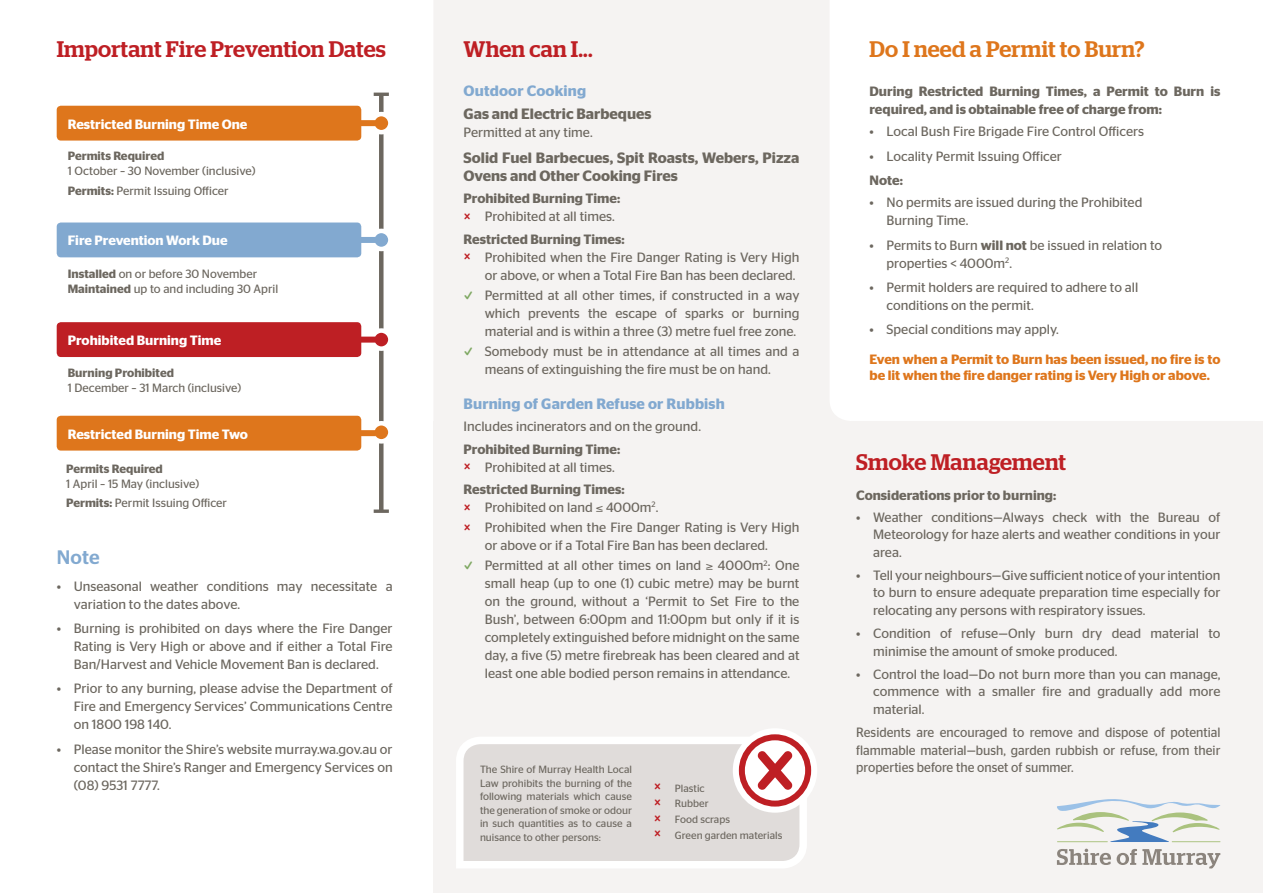
<style>
.page{position:relative;width:1263px;height:893px;background:#fff}
.page>*{position:absolute;margin:0;border:0;box-sizing:border-box;transform-origin:0 0}
.t1{font:500 22.5px "Stag";letter-spacing:.01em;color:#be1f24}
.t2{font:500 22.5px "Stag";letter-spacing:.01em;color:#de761c}
.t3{font:500 19.5px "Stag Sans";color:#82a9d0}
.t4{font:600 15px/18px "Stag Sans";color:#6c675f}
.t5{font:600 15px "Stag Sans";letter-spacing:.01em;color:#82a9d0}
.t6{font:13.5px/18px "Stag Sans";color:#6c675f;text-align:justify}
.t7{font:600 13.5px/18px "Stag Sans";color:#6c675f}
.t8{font:13.5px/17.2px "Stag Sans";color:#6c675f;text-align:justify;scale:.95 1}
.t9{font:600 13.5px/16.5px "Stag Sans";color:#de761c}
.t10{font:600 13.5px "Stag Sans";color:#fff}
.t11{font:12px/19.2px "Stag Sans";color:#6c675f}
.t12{font:600 12px "Stag Sans";color:#6c675f}
.t13{font:10.5px/13.5px "Stag Sans";color:#6c675f;text-align:justify}
.s1{font-weight:600}
.s2{font-family:"Entypo";font-weight:400;font-size:22.5px;color:#be1f24}
.s3{font-weight:400}
.s4{font-family:"Entypo";font-size:22.5px;color:#be1f24}
.s5{font-family:"Entypo";font-size:22.5px;color:#7fa863}
</style>
<div class="page">
<div style="left:434px;top:0;width:411px;height:421px;background:#f5f3f2"></div>
<div style="left:433px;top:421px;width:830px;height:472px;background:#f5f3f2"></div>
<div style="left:57px;top:106px;width:304px;height:35px;background:#de761c;border-radius:4px"></div>
<div style="left:57px;top:416px;width:304px;height:35px;background:#de761c;border-radius:4px"></div>
<div style="left:57px;top:222px;width:304px;height:35px;background:#82a9d0;border-radius:4px"></div>
<div style="left:57px;top:322px;width:304px;height:35px;background:#be1f24;border-radius:4px"></div>
<svg style="left:456px;top:737px;width:352px;height:131px"></svg>
<div style="left:733px;top:728px;width:84px;height:85px;border:8px solid #fff;border-radius:50%"></div>
<div style="left:739px;top:734px;width:72px;height:73px;border:6px solid #be1f24;border-radius:50%"></div>
<svg style="left:460px;top:740px;width:343px;height:125px;background:#e3d9d8"></svg>
<hr style="left:379px;top:94px;width:4px;height:417px;background:#6c675f">
<hr style="left:374px;top:93px;width:15px;height:3px;background:#6c675f">
<svg style="left:374px;top:509px;width:15px;height:4px"></svg>
<svg style="left:372px;top:114px;width:18px;height:18px"></svg>
<div style="left:370px;top:112px;width:23px;height:22px;border:4px solid #fff;border-radius:50%"></div>
<svg style="left:372px;top:231px;width:18px;height:18px"></svg>
<div style="left:370px;top:229px;width:23px;height:22px;border:4px solid #fff;border-radius:50%"></div>
<svg style="left:372px;top:331px;width:18px;height:18px"></svg>
<div style="left:370px;top:328px;width:23px;height:23px;border:4px solid #fff;border-radius:50%"></div>
<svg style="left:372px;top:423px;width:18px;height:18px"></svg>
<div style="left:370px;top:421px;width:23px;height:23px;border:4px solid #fff;border-radius:50%"></div>
<div style="left:356px;top:120px;width:20px;height:6px;background:#de761c"></div>
<div style="left:356px;top:430px;width:20px;height:6px;background:#de761c"></div>
<div style="left:356px;top:237px;width:20px;height:6px;background:#82a9d0"></div>
<div style="left:356px;top:337px;width:20px;height:6px;background:#be1f24"></div>
<svg style="left:1057px;top:849px;width:54px;height:16px"></svg>
<svg style="left:1117px;top:849px;width:103px;height:19px"></svg>
<svg style="left:1057px;top:799px;width:163px;height:43px"></svg>
<h1 class="t1" style="left:57px;top:36px;width:330px">Important Fire Prevention Dates</h1>
<h1 class="t1" style="left:463px;top:36px;width:131px">When can I...</h1>
<h1 class="t2" style="left:869px;top:36px;width:276px">Do I need a Permit to Burn?</h1>
<p class="t10" style="left:68px;top:116px;width:181px">Restricted Burning Time One</p>
<p class="t12" style="left:68px;top:149px;width:98px">Permits Required</p>
<p class="t11" style="left:68px;top:162px;width:189px">1 October – 30 November (inclusive)<br><span class="s1">Permits:</span> Permit Issuing Officer</p>
<p class="t10" style="left:68px;top:233px;width:161px">Fire Prevention Work Due</p>
<p class="t11" style="left:68px;top:266px;width:212px;line-height:15px"><span class="s1">Installed</span> on or before 30 November<br><span class="s1">Maintained</span> up to and including 30 April</p>
<p class="t10" style="left:68px;top:332px;width:155px">Prohibited Burning Time</p>
<p class="t12" style="left:68px;top:366px;width:108px">Burning Prohibited</p>
<p class="t11" style="left:68px;top:379px;width:175px">1 December – 31 March (inclusive)</p>
<p class="t10" style="left:68px;top:426px;width:182px">Restricted Burning Time Two</p>
<p class="t12" style="left:66px;top:462px;width:98px">Permits Required</p>
<p class="t11" style="left:66px;top:474px;width:162px">1 April – 15 May (inclusive)<br><span class="s1">Permits:</span> Permit Issuing Officer</p>
<h2 class="t3" style="left:57px;top:546px;width:45px">Note</h2>
<p class="t6" style="left:74px;top:577px;width:320px;text-indent:-17px">• Unseasonal weather conditions may necessitate a variation to the dates above.</p>
<p class="t6" style="left:74px;top:619px;width:320px;text-indent:-17px">• Burning is prohibited on days where the Fire Danger Rating is Very High or above and if either a Total Fire Ban/Harvest and Vehicle Movement Ban is declared.</p>
<p class="t6" style="left:74px;top:680px;width:320px;text-indent:-17px">• Prior to any burning, please advise the Department of Fire and Emergency Services’ Communications Centre on 1800 198 140.</p>
<p class="t6" style="left:74px;top:740px;width:320px;text-indent:-17px">• Please monitor the Shire’s website murray.wa.gov.au or contact the Shire’s Ranger and Emergency Services on (08) 9531 7777.</p>
<p class="t5" style="left:463px;top:82px;width:124px">Outdoor Cooking</p>
<p class="t4" style="left:463px;top:104px;width:190px">Gas and Electric Barbeques</p>
<p class="t6" style="left:463px;top:123px;width:131px">Permitted at any time.</p>
<p class="t4" style="left:463px;top:149px;width:337px">Solid Fuel Barbecues, Spit Roasts, Webers, Pizza<br>Ovens and Other Cooking Fires</p>
<p class="t7" style="left:463px;top:190px;width:158px">Prohibited Burning Time:<br><span class="s2">X</span> <span class="s3">Prohibited at all times.</span></p>
<p class="t7" style="left:463px;top:230px;width:163px">Restricted Burning Times:</p>
<p class="t6" style="left:463px;top:248px;width:337px"><span class="s4">X</span> Prohibited when the Fire Danger Rating is Very High</p>
<p class="t6" style="left:485px;top:266px;width:312px">or above, or when a Total Fire Ban has been declared.</p>
<p class="t6" style="left:485px;top:286px;width:316px;text-indent:-21px"><span class="s5">W</span> Permitted at all other times, if constructed in a way which prevents the escape of sparks or burning material and is within a three (3) metre fuel free zone.</p>
<p class="t6" style="left:463px;top:342px;width:337px;text-align:center"><span class="s5">W</span> Somebody must be in attendance at all times and a means of extinguishing the fire must be on hand.</p>
<p class="t5" style="left:463px;top:395px;width:263px">Burning of Garden Refuse or Rubbish</p>
<p class="t6" style="left:463px;top:418px;width:239px">Includes incinerators and on the ground.</p>
<p class="t7" style="left:463px;top:440px;width:158px">Prohibited Burning Time:<br><span class="s2">X</span> <span class="s3">Prohibited at all times.</span></p>
<p class="t7" style="left:463px;top:480px;width:196px">Restricted Burning Times:<br><span class="s2">X</span> <span class="s3">Prohibited on land</span> ≤ <span class="s3">4000m</span><sup>2</sup><span class="s3">.</span></p>
<p class="t6" style="left:485px;top:518px;width:316px;text-indent:-21px"><span class="s4">X</span> Prohibited when the Fire Danger Rating is Very High or above or if a Total Fire Ban has been declared.</p>
<p class="t6" style="left:485px;top:556px;width:316px;text-indent:-21px"><span class="s5">W</span> Permitted at all other times on land ≥ 4000m<sup>2</sup>: One small heap (up to one (1) cubic metre) may be burnt on the ground, without a ‘Permit to Set Fire to the Bush’, between 6:00pm and 11:00pm but only if it is completely extinguished before midnight on the same day, a five (5) metre firebreak has been cleared and at least one able bodied person remains in attendance.</p>
<p class="t13" style="left:480px;top:762px;width:154px">The Shire of Murray Health Local Law prohibits the burning of the following materials which cause the generation of smoke or odour in such quantities as to cause a nuisance to other persons:</p>
<p class="t13" style="left:654px;top:780px;width:130px;line-height:15.6px;text-align:left"><span class="s4">X</span> Plastic<br><span class="s4">X</span> Rubber<br><span class="s4">X</span> Food scraps<br><span class="s4">X</span> Green garden materials</p>
<p class="t7" style="left:869px;top:82px;width:352px">During Restricted Burning Times, a Permit to Burn is required, and is obtainable free of charge from:</p>
<p class="t6" style="left:869px;top:122px;width:276px">• Local Bush Fire Brigade Fire Control Officers</p>
<p class="t6" style="left:869px;top:147px;width:194px">• Locality Permit Issuing Officer</p>
<p class="t7" style="left:869px;top:171px;width:35px">Note:</p>
<p class="t6" style="left:886px;top:193px;width:257px;text-indent:-17px">• No permits are issued during the Prohibited<br>Burning Time.</p>
<p class="t6" style="left:886px;top:236px;width:277px;text-indent:-17px">• Permits to Burn <span class="s1">will not</span> be issued in relation to properties &lt; 4000m<sup>2</sup>.</p>
<p class="t6" style="left:886px;top:278px;width:253px;text-indent:-17px">• Permit holders are required to adhere to all conditions on the permit.</p>
<p class="t6" style="left:869px;top:321px;width:191px">• Special conditions may apply.</p>
<p class="t9" style="left:869px;top:351px;width:352px">Even when a Permit to Burn has been issued, no fire is to be lit when the fire danger rating is Very High or above.</p>
<h1 class="t1" style="left:856px;top:448px;width:211px">Smoke Management</h1>
<p class="t7" style="left:856px;top:487px;width:202px">Considerations prior to burning:</p>
<p class="t6" style="left:873px;top:509px;width:349px;line-height:17.2px;text-indent:-17px">• Weather conditions—Always check with the Bureau of Meteorology for haze alerts and weather conditions in your area.</p>
<p class="t6" style="left:873px;top:567px;width:349px;line-height:17.2px;text-indent:-17px">• Tell your neighbours—Give sufficient notice of your intention to burn to ensure adequate preparation time especially for relocating any persons with respiratory issues.</p>
<p class="t6" style="left:873px;top:625px;width:349px;line-height:17.2px;text-indent:-17px">• Condition of refuse—Only burn dry dead material to minimise the amount of smoke produced.</p>
<p class="t6" style="left:873px;top:666px;width:349px;line-height:17.2px;text-indent:-17px">• Control the load—Do not burn more than you can manage, commence with a smaller fire and gradually add more material.</p>
<p class="t8" style="left:856px;top:724px;width:385px">Residents are encouraged to remove and dispose of potential flammable material—bush, garden rubbish or refuse, from their properties before the onset of summer.</p>
</div>
